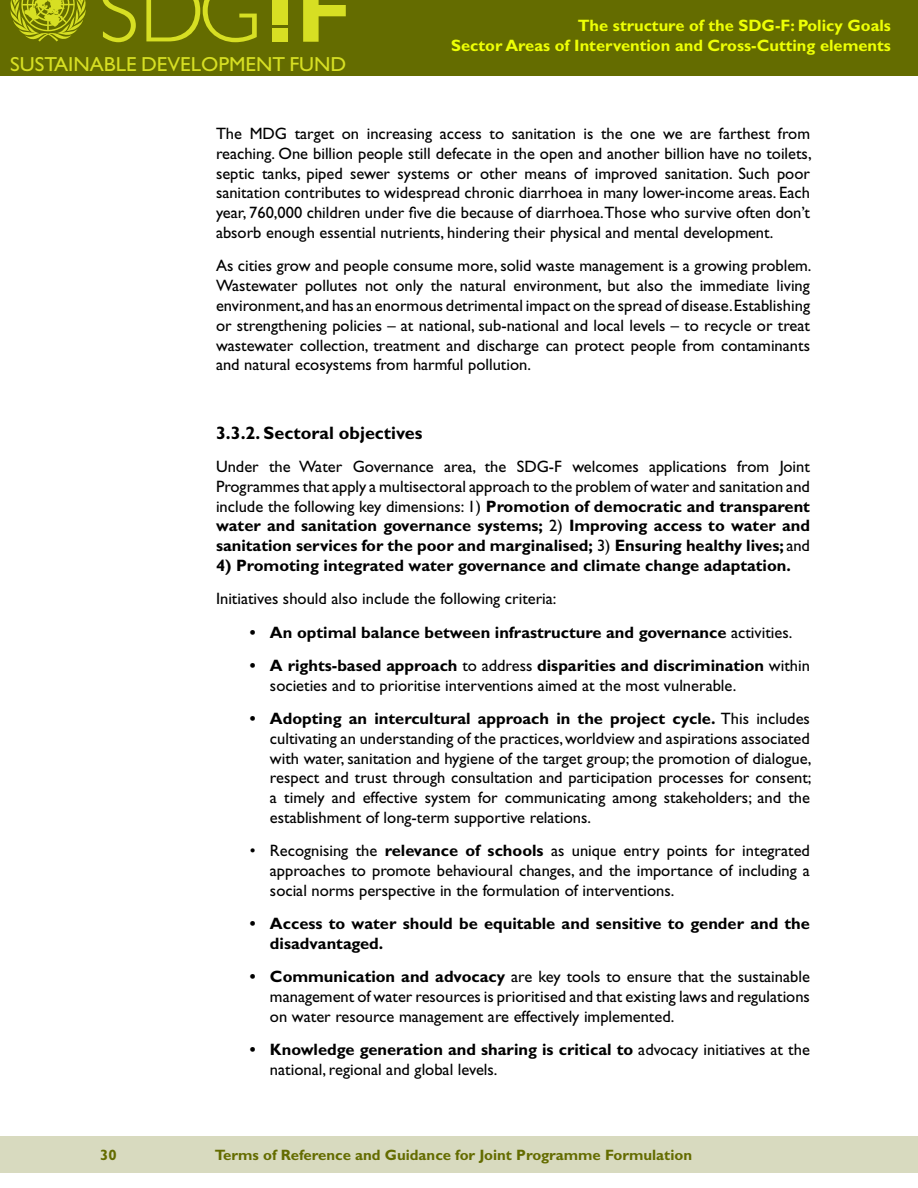
<style>
.page{position:relative;width:918px;height:1188px;background:#fff}
.page>*{position:absolute;margin:0;border:0;box-sizing:border-box;transform-origin:0 0}
.t1{font:300 89.85px "Gill Sans Std";color:#d7df23}
.t2{font:20.4px "Gill Sans Std";color:#d7df23}
.t3{font:700 18px "Gill Sans Std";color:#000}
.t4{font:16.5px/19.8px "Gill Sans Std";color:#000;text-align:justify}
.t5{font:700 16.5px/33.3px "Gill Sans Std";color:#000}
.t6{font:700 16.5px/19.8px "Gill Sans Std";color:#edff05;text-align:right}
.t7{font:700 15px "Gill Sans Std";color:#646c00}
.s1{font-weight:700;font-size:90.75px}
.s2{font-weight:700}
.s3{font-weight:400}
</style>
<div class="page">
<div style="left:0;top:0;width:918px;height:76px;background:#646c00"></div>
<div style="left:0;top:1136px;width:918px;height:37px;background:#d8dabf"></div>
<div style="left:272px;top:0;width:15px;height:25px;background:#d7df23"></div>
<div style="left:272px;top:29px;width:15px;height:13px;background:#d7df23"></div>
<svg style="left:10px;top:0;width:76px;height:42px"></svg>
<p class="t1" style="left:98px;top:-39px;width:254px">SDG <span class="s1">F</span></p>
<p class="t2" style="left:10px;top:53px;width:338px">SUSTAINABLE DEVELOPMENT FUND</p>
<p class="t6" style="left:451px;top:16px;width:441px">The structure of the SDG-F: Policy Goals<br>Sector Areas of Intervention and Cross-Cutting elements</p>
<p class="t4" style="left:216px;top:124px;width:597px">The MDG target on increasing access to sanitation is the one we are farthest from reaching. One billion people still defecate in the open and another billion have no toilets, septic tanks, piped sewer systems or other means of improved sanitation. Such poor sanitation contributes to widespread chronic diarrhoea in many lower-income areas. Each year, 760,000 children under five die because of diarrhoea.Those who survive often don’t absorb enough essential nutrients, hindering their physical and mental development.</p>
<p class="t4" style="left:216px;top:256px;width:597px">As cities grow and people consume more, solid waste management is a growing problem.<br>Wastewater pollutes not only the natural environment, but also the immediate living environment, and has an enormous detrimental impact on the spread of disease. Establishing or strengthening policies – at national, sub-national and local levels – to recycle or treat wastewater collection, treatment and discharge can protect people from contaminants and natural ecosystems from harmful pollution.</p>
<p class="t3" style="left:216px;top:422px;width:208px">3.3.2. Sectoral objectives</p>
<p class="t4" style="left:216px;top:457px;width:596px">Under the Water Governance area, the SDG-F welcomes applications from Joint Programmes that apply a multisectoral approach to the problem of water and sanitation and include the following key dimensions: 1) <span class="s2">Promotion of democratic and transparent water and sanitation governance systems;</span> 2) <span class="s2">Improving access to water and sanitation services for the poor and marginalised;</span> 3) <span class="s2">Ensuring healthy lives;</span> and</p>
<p class="t5" style="left:216px;top:549px;width:576px">4) Promoting integrated water governance and climate change adaptation.<br><span class="s3">Initiatives should also include the following criteria:</span></p>
<p class="t5" style="left:250px;top:615px;width:544px">• An optimal balance between infrastructure and governance <span class="s3">activities.</span></p>
<p class="t4" style="left:270px;top:656px;width:542px;text-indent:-20px"><span class="s2">• A rights-based approach</span> to address <span class="s2">disparities and discrimination</span> within societies and to prioritise interventions aimed at the most vulnerable.</p>
<p class="t4" style="left:270px;top:709px;width:543px;text-indent:-20px"><span class="s2">• Adopting an intercultural approach in the project cycle.</span> This includes cultivating an understanding of the practices, worldview and aspirations associated with water, sanitation and hygiene of the target group; the promotion of dialogue, respect and trust through consultation and participation processes for consent; a timely and effective system for communicating among stakeholders; and the establishment of long-term supportive relations.</p>
<p class="t4" style="left:270px;top:841px;width:542px;text-indent:-20px">• Recognising the <span class="s2">relevance of schools</span> as unique entry points for integrated approaches to promote behavioural changes, and the importance of including a social norms perspective in the formulation of interventions.</p>
<p class="t5" style="left:270px;top:914px;width:542px;line-height:19.8px;text-indent:-20px">• Access to water should be equitable and sensitive to gender and the disadvantaged.</p>
<p class="t4" style="left:270px;top:967px;width:542px;text-indent:-20px"><span class="s2">• Communication and advocacy</span> are key tools to ensure that the sustainable management of water resources is prioritised and that existing laws and regulations on water resource management are effectively implemented.</p>
<p class="t4" style="left:270px;top:1040px;width:541px;text-indent:-20px"><span class="s2">• Knowledge generation and sharing is critical to</span> advocacy initiatives at the national, regional and global levels.</p>
<p class="t7" style="left:100px;top:1146px;width:18px">30</p>
<p class="t7" style="left:215px;top:1146px;width:479px">Terms of Reference and Guidance for Joint Programme Formulation</p>
</div>
